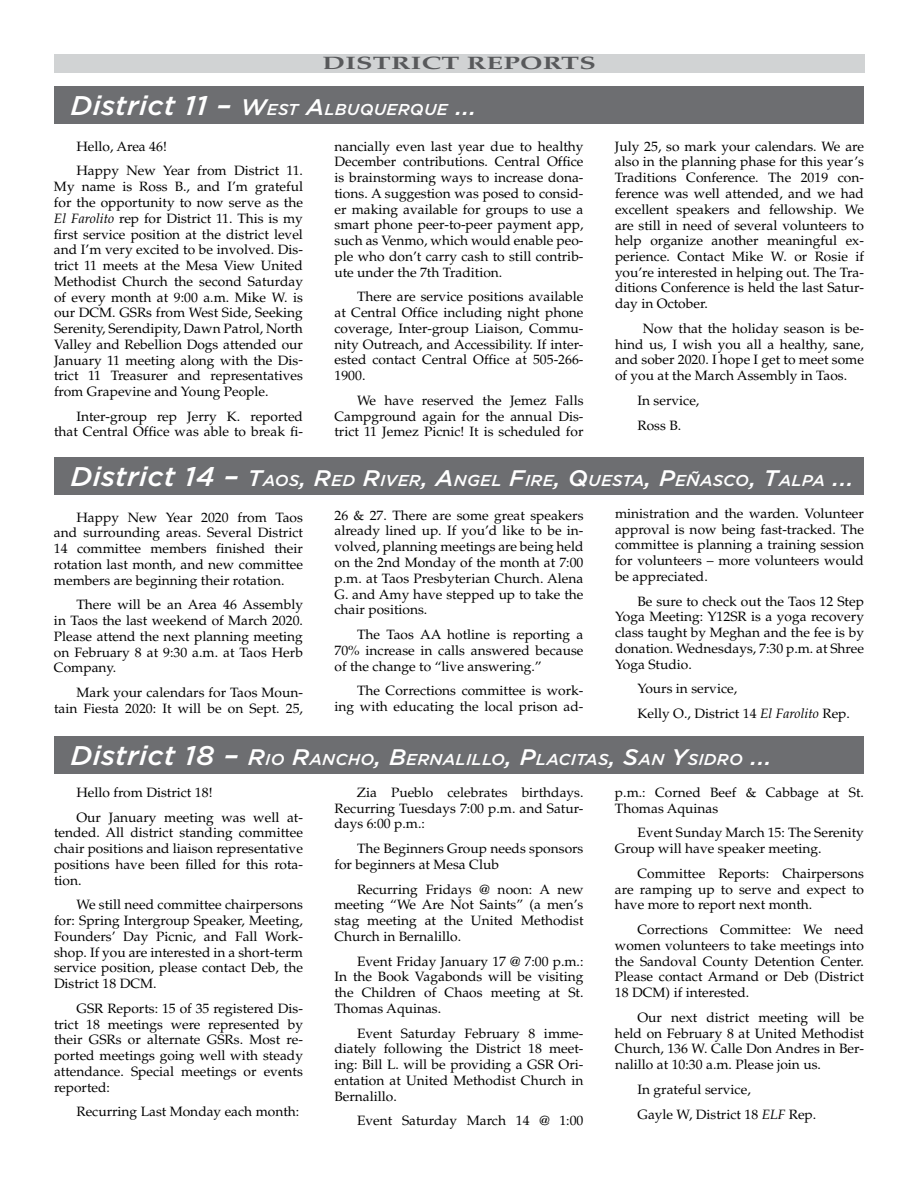
<style>
.page{position:relative;width:918px;height:1188px;background:#fff}
.page>*{position:absolute;margin:0;border:0;box-sizing:border-box;transform-origin:0 0}
.t1{font:700 18px "Palatino";letter-spacing:.01em;color:#58595b;scale:1.5 1}
.t2{font:italic 500 15.75px "Gotham";letter-spacing:.015em;color:#fff;scale:1.05 1}
.t3{font:13.5px/15.8px "Palatino";color:#000;text-align:justify}
.s1{font-size:27px}
.s2{font-size:22.5px}
.s3{font-size:16.5px}
.s4{font-style:italic}
</style>
<div class="page">
<div style="left:54px;top:54px;width:810px;height:19px;background:#d1d3d4"></div>
<div style="left:54px;top:86px;width:810px;height:38px;background:#6d6e71"></div>
<div style="left:54px;top:457px;width:810px;height:38px;background:#6d6e71"></div>
<div style="left:54px;top:736px;width:810px;height:38px;background:#6d6e71"></div>
<h1 class="t1" style="left:323px;top:52px;width:58px">DISTRIC</h1>
<h1 class="t1" style="left:442px;top:52px;width:102px">T REPORTS</h1>
<p class="t2" style="left:70px;top:99px;width:388px"><span class="s1">District 11 –</span> <span class="s2">W</span>EST <span class="s2">A</span>LBUQUERQUE <span class="s2">...</span></p>
<p class="t3" style="left:334px;top:139px;width:251px">nancially even last year due to healthy December contributions. Central Office is brainstorming ways to increase dona&shy;tions. A suggestion was posed to consid&shy;er making available for groups to use a smart phone peer-to-peer payment app, such as Venmo, which would enable peo&shy;ple who don’t carry cash to still contrib&shy;ute under the 7th Tradition.</p>
<p class="t3" style="left:334px;top:289px;width:251px;text-indent:23px">There are service positions available at Central Office including night phone coverage, Inter-group Liaison, Commu&shy;nity Outreach, and Accessibility. If inter&shy;ested contact Central Office at 505-266- 1900.</p>
<p class="t3" style="left:334px;top:393px;width:251px;text-indent:23px">We have reserved the Jemez Falls Campground again for the annual Dis&shy;trict 11 Jemez Picnic! It is scheduled for</p>
<p class="t3" style="left:615px;top:139px;width:251px">July 25, so mark your calendars. We are also in the planning phase for this year’s Traditions Conference. The 2019 con&shy;ference was well attended, and we had excellent speakers and fellowship. We are still in need of several volunteers to help organize another meaningful ex&shy;perience. Contact Mike W. or Rosie if you’re interested in helping out. The Tra&shy;ditions Conference is held the last Satur&shy;day in October.</p>
<p class="t3" style="left:615px;top:321px;width:251px;text-indent:28px">Now that the holiday season is be&shy;hind us, I wish you all a healthy, sane, and sober 2020. I hope I get to meet some of you at the March Assembly in Taos.</p>
<p class="t3" style="left:638px;top:388px;width:63px;line-height:24.8px">In service,<br>Ross B.</p>
<p class="t2" style="left:70px;top:470px;width:748px"><span class="s1">District 14 –</span> <span class="s2">T</span>AOS<span class="s2">, R</span>ED <span class="s2">R</span>IVER<span class="s2">, A</span>NGEL <span class="s2">F</span>IRE<span class="s2">, Q</span>UESTA<span class="s2">, P</span>E<span class="s3">Ñ</span>ASCO<span class="s2">, T</span>ALPA <span class="s2">...</span></p>
<p class="t3" style="left:54px;top:509px;width:251px;text-indent:23px">Happy New Year 2020 from Taos and surrounding areas. Several District 14 committee members finished their rotation last month, and new committee members are beginning their rotation.</p>
<p class="t3" style="left:54px;top:597px;width:251px;text-indent:23px">There will be an Area 46 Assembly in Taos the last weekend of March 2020.<br>Please attend the next planning meeting on February 8 at 9:30 a.m. at Taos Herb Company.</p>
<p class="t3" style="left:54px;top:685px;width:251px;text-align:right">Mark your calendars for Taos Moun&shy;tain Fiesta 2020: It will be on Sept. 25,</p>
<p class="t3" style="left:76px;top:134px;width:228px;line-height:24.8px">Hello, Area 46!<br>Happy New Year from District 11.</p>
<p class="t3" style="left:54px;top:179px;width:251px">My name is Ross B., and I’m grateful for the opportunity to now serve as the <span class="s4">El Farolito</span> rep for District 11. This is my first service position at the district level and I’m very excited to be involved. Dis&shy;trict 11 meets at the Mesa View United Methodist Church the second Saturday of every month at 9:00 a.m. Mike W. is our DCM. GSRs from West Side, Seeking Serenity, Serendipity, Dawn Patrol, North Valley and Rebellion Dogs attended our January 11 meeting along with the Dis&shy;trict 11 Treasurer and representatives from Grapevine and Young People.</p>
<p class="t3" style="left:54px;top:409px;width:251px;text-align:right">Inter-group rep Jerry K. reported that Central Office was able to break fi-</p>
<p class="t3" style="left:615px;top:506px;width:251px">ministration and the warden. Volunteer approval is now being fast-tracked. The committee is planning a training session for volunteers – more volunteers would be appreciated.</p>
<p class="t3" style="left:615px;top:593px;width:251px;text-indent:23px">Be sure to check out the Taos 12 Step Yoga Meeting: Y12SR is a yoga recovery class taught by Meghan and the fee is by donation. Wednesdays, 7:30 p.m. at Shree Yoga Studio.</p>
<p class="t3" style="left:638px;top:677px;width:214px;line-height:24.8px">Yours in service,<br>Kelly O., District 14 <span class="s4">El Farolito</span> Rep.</p>
<p class="t2" style="left:70px;top:749px;width:669px"><span class="s1">District 18 –</span> <span class="s2">R</span>IO <span class="s2">R</span>ANCHO<span class="s2">, B</span>ERNALILLO<span class="s2">, P</span>LACITAS<span class="s2">, S</span>AN <span class="s2">Y</span>SIDRO <span class="s2">...</span></p>
<p class="t3" style="left:76px;top:780px;width:228px;line-height:24.8px">Hello from District 18!<br>Our January meeting was well at-</p>
<p class="t3" style="left:54px;top:825px;width:251px">tended. All district standing committee chair positions and liaison representative positions have been filled for this rota&shy;tion.</p>
<p class="t3" style="left:54px;top:897px;width:251px;text-indent:23px">We still need committee chairpersons for: Spring Intergroup Speaker, Meeting, Founders’ Day Picnic, and Fall Work&shy;shop. If you are interested in a short-term service position, please contact Deb, the District 18 DCM.</p>
<p class="t3" style="left:54px;top:1001px;width:251px;text-indent:23px">GSR Reports: 15 of 35 registered Dis&shy;trict 18 meetings were represented by their GSRs or alternate GSRs. Most re&shy;ported meetings going well with steady attendance. Special meetings or events reported:</p>
<p class="t3" style="left:77px;top:1104px;width:224px">Recurring Last Monday each month:</p>
<p class="t3" style="left:334px;top:508px;width:251px">26 &amp; 27. There are some great speakers already lined up. If you’d like to be in&shy;volved, planning meetings are being held on the 2nd Monday of the month at 7:00 p.m. at Taos Presbyterian Church. Alena G. and Amy have stepped up to take the chair positions.</p>
<p class="t3" style="left:334px;top:627px;width:251px;text-indent:23px">The Taos AA hotline is reporting a 70% increase in calls answered because of the change to “live answering.”</p>
<p class="t3" style="left:334px;top:683px;width:251px;text-align:right">The Corrections committee is work&shy;ing with educating the local prison ad-</p>
<p class="t3" style="left:615px;top:785px;width:250px">p.m.: Corned Beef &amp; Cabbage at St.<br>Thomas Aquinas</p>
<p class="t3" style="left:615px;top:825px;width:250px;text-indent:23px">Event Sunday March 15: The Serenity<br>Group will have speaker meeting.</p>
<p class="t3" style="left:615px;top:866px;width:251px;text-indent:23px">Committee Reports: Chairpersons are ramping up to serve and expect to have more to report next month.</p>
<p class="t3" style="left:615px;top:922px;width:251px;text-indent:23px">Corrections Committee: We need women volunteers to take meetings into the Sandoval County Detention Center.<br>Please contact Armand or Deb (District 18 DCM) if interested.</p>
<p class="t3" style="left:615px;top:1010px;width:251px;text-indent:23px">Our next district meeting will be held on February 8 at United Methodist Church, 136 W. Calle Don Andres in Ber&shy;nalillo at 10:30 a.m. Please join us.</p>
<p class="t3" style="left:638px;top:1077px;width:180px;line-height:24.8px">In grateful service,<br>Gayle W, District 18 <span class="s4">ELF</span> Rep.</p>
<p class="t3" style="left:334px;top:785px;width:251px;text-indent:22px">Zia Pueblo celebrates birthdays.<br>Recurring Tuesdays 7:00 p.m. and Satur&shy;days 6:00 p.m.:</p>
<p class="t3" style="left:334px;top:841px;width:250px;text-indent:23px">The Beginners Group needs sponsors for beginners at Mesa Club</p>
<p class="t3" style="left:334px;top:881px;width:251px;text-indent:23px">Recurring Fridays @ noon: A new meeting “We Are Not Saints” (a men’s stag meeting at the United Methodist Church in Bernalillo.</p>
<p class="t3" style="left:334px;top:953px;width:251px;text-indent:23px">Event Friday January 17 @ 7:00 p.m.:<br>In the Book Vagabonds will be visiting the Children of Chaos meeting at St.<br>Thomas Aquinas.</p>
<p class="t3" style="left:334px;top:1025px;width:251px;text-indent:23px">Event Saturday February 8 imme&shy;diately following the District 18 meet&shy;ing: Bill L. will be providing a GSR Ori&shy;entation at United Methodist Church in Bernalillo.</p>
<p class="t3" style="left:357px;top:1113px;width:228px">Event Saturday March 14 @ 1:00</p>
</div>
